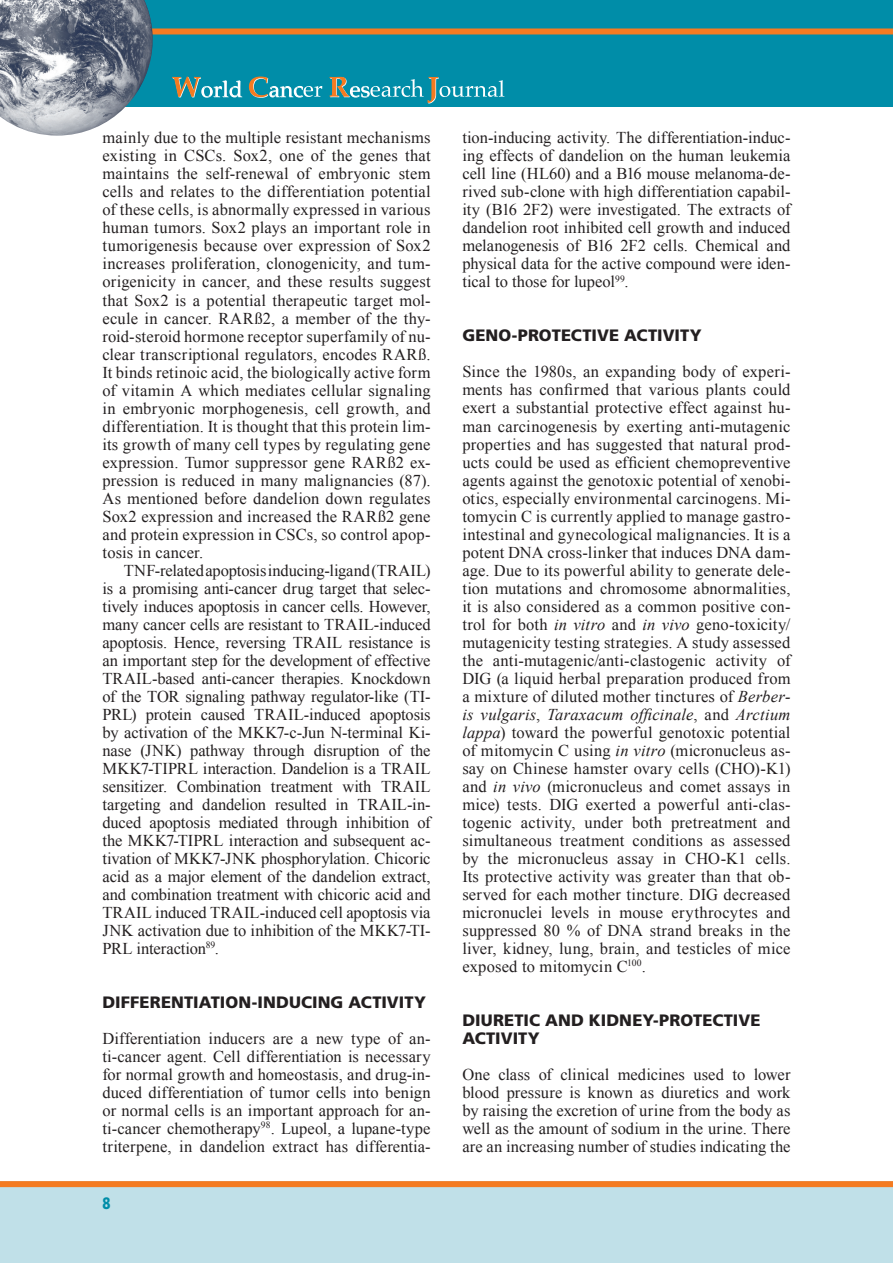
<style>
.page{position:relative;width:893px;height:1263px;background:#fff}
.page>*{position:absolute;margin:0;border:0;box-sizing:border-box;transform-origin:0 0}
.t1{font:16.5px/18px "Times New Roman";letter-spacing:.005em;color:#231f20;text-align:justify}
.t2{font:900 16.5px/18px "Frutiger";letter-spacing:.005em;color:#231f20}
.t3{font:900 16.5px "Frutiger";color:#008da8;scale:.8 1}
.s1{font-style:italic}
</style>
<div class="page">
<div style="left:0;top:0;width:893px;height:106px;background:#008da8"></div>
<div style="left:0;top:1181px;width:893px;height:82px;background:#c0e0e8"></div>
<div style="left:0;top:28px;width:893px;height:6px;background:#f47b21"></div>
<div style="left:0;top:1181px;width:893px;height:6px;background:#f47b21"></div>
<img style="left:0;top:0;width:153px;height:136px">
<svg style="left:172px;top:77px;width:70px;height:21px"></svg>
<svg style="left:249px;top:77px;width:73px;height:21px"></svg>
<svg style="left:330px;top:77px;width:174px;height:26px"></svg>
<p class="t1" style="left:102px;top:129px;width:330px">mainly due to the multiple resistant mechanisms existing in CSCs. Sox2, one of the genes that maintains the self-renewal of embryonic stem cells and relates to the differentiation potential of these cells, is abnormally expressed in various human tumors. Sox2 plays an important role in tumorigenesis because over expression of Sox2 increases proliferation, clonogenicity, and tum&shy;origenicity in cancer, and these results suggest that Sox2 is a potential therapeutic target mol&shy;ecule in cancer. RARß2, a member of the thy&shy;roid-steroid hormone receptor superfamily of nu&shy;clear transcriptional regulators, encodes RARß.<br>It binds retinoic acid, the biologically active form of vitamin A which mediates cellular signaling in embryonic morphogenesis, cell growth, and differentiation. It is thought that this protein lim&shy;its growth of many cell types by regulating gene expression. Tumor suppressor gene RARß2 ex&shy;pression is reduced in many malignancies (87).<br>As mentioned before dandelion down regulates Sox2 expression and increased the RARß2 gene and protein expression in CSCs, so control apop&shy;tosis in cancer.</p>
<p class="t1" style="left:102px;top:561px;width:330px;text-indent:21px">TNF-related apoptosis inducing-ligand (TRAIL) is a promising anti-cancer drug target that selec&shy;tively induces apoptosis in cancer cells. However, many cancer cells are resistant to TRAIL-induced apoptosis. Hence, reversing TRAIL resistance is an important step for the development of effective TRAIL-based anti-cancer therapies. Knockdown of the TOR signaling pathway regulator-like (TI-PRL) protein caused TRAIL-induced apoptosis by activation of the MKK7-c-Jun N-terminal Ki&shy;nase (JNK) pathway through disruption of the MKK7-TIPRL interaction. Dandelion is a TRAIL sensitizer. Combination treatment with TRAIL targeting and dandelion resulted in TRAIL-in&shy;duced apoptosis mediated through inhibition of the MKK7-TIPRL interaction and subsequent ac&shy;tivation of MKK7-JNK phosphorylation. Chicoric acid as a major element of the dandelion extract, and combination treatment with chicoric acid and TRAIL induced TRAIL-induced cell apoptosis via JNK activation due to inhibition of the MKK7-TI-PRL interaction<sup>89</sup>.</p>
<p class="t2" style="left:102px;top:993px;width:325px">DIFFERENTIATION-INDUCING ACTIVITY</p>
<p class="t1" style="left:102px;top:1029px;width:330px">Differentiation inducers are a new type of an&shy;ti-cancer agent. Cell differentiation is necessary for normal growth and homeostasis, and drug-in&shy;duced differentiation of tumor cells into benign or normal cells is an important approach for an&shy;ti-cancer chemotherapy<sup>98</sup>. Lupeol, a lupane-type triterpene, in dandelion extract has differentia-</p>
<p class="t3" style="left:102px;top:1193px;width:12px">8</p>
<p class="t1" style="left:462px;top:129px;width:330px">tion-inducing activity. The differentiation-induc&shy;ing effects of dandelion on the human leukemia cell line (HL60) and a B16 mouse melanoma-de&shy;rived sub-clone with high differentiation capabil&shy;ity (B16 2F2) were investigated. The extracts of dandelion root inhibited cell growth and induced melanogenesis of B16 2F2 cells. Chemical and physical data for the active compound were iden&shy;tical to those for lupeol<sup>99</sup>.</p>
<p class="t2" style="left:462px;top:327px;width:241px">GENO-PROTECTIVE ACTIVITY</p>
<p class="t1" style="left:462px;top:363px;width:330px">Since the 1980s, an expanding body of experi&shy;ments has confirmed that various plants could exert a substantial protective effect against hu&shy;man carcinogenesis by exerting anti-mutagenic properties and has suggested that natural prod&shy;ucts could be used as efficient chemopreventive agents against the genotoxic potential of xenobi&shy;otics, especially environmental carcinogens. Mi&shy;tomycin C is currently applied to manage gastro&shy;intestinal and gynecological malignancies. It is a potent DNA cross-linker that induces DNA dam&shy;age. Due to its powerful ability to generate dele&shy;tion mutations and chromosome abnormalities, it is also considered as a common positive con&shy;trol for both <span class="s1">in vitro</span> and <span class="s1">in vivo</span> geno-toxicity/ mutagenicity testing strategies. A study assessed the anti-mutagenic/anti-clastogenic activity of DIG (a liquid herbal preparation produced from a mixture of diluted mother tinctures of <span class="s1">Berber&shy;is vulgaris</span>, <span class="s1">Taraxacum officinale</span>, and <span class="s1">Arctium lappa</span>) toward the powerful genotoxic potential of mitomycin C using <span class="s1">in vitro</span> (micronucleus as&shy;say on Chinese hamster ovary cells (CHO)-K1) and <span class="s1">in vivo</span> (micronucleus and comet assays in mice) tests. DIG exerted a powerful anti-clas&shy;togenic activity, under both pretreatment and simultaneous treatment conditions as assessed by the micronucleus assay in CHO-K1 cells.<br>Its protective activity was greater than that ob&shy;served for each mother tincture. DIG decreased micronuclei levels in mouse erythrocytes and suppressed 80 % of DNA strand breaks in the liver, kidney, lung, brain, and testicles of mice exposed to mitomycin C<sup>100</sup>.</p>
<p class="t2" style="left:462px;top:1011px;width:300px">DIURETIC AND KIDNEY-PROTECTIVE<br>ACTIVITY</p>
<p class="t1" style="left:462px;top:1065px;width:330px">One class of clinical medicines used to lower blood pressure is known as diuretics and work by raising the excretion of urine from the body as well as the amount of sodium in the urine. There are an increasing number of studies indicating the</p>
</div>
